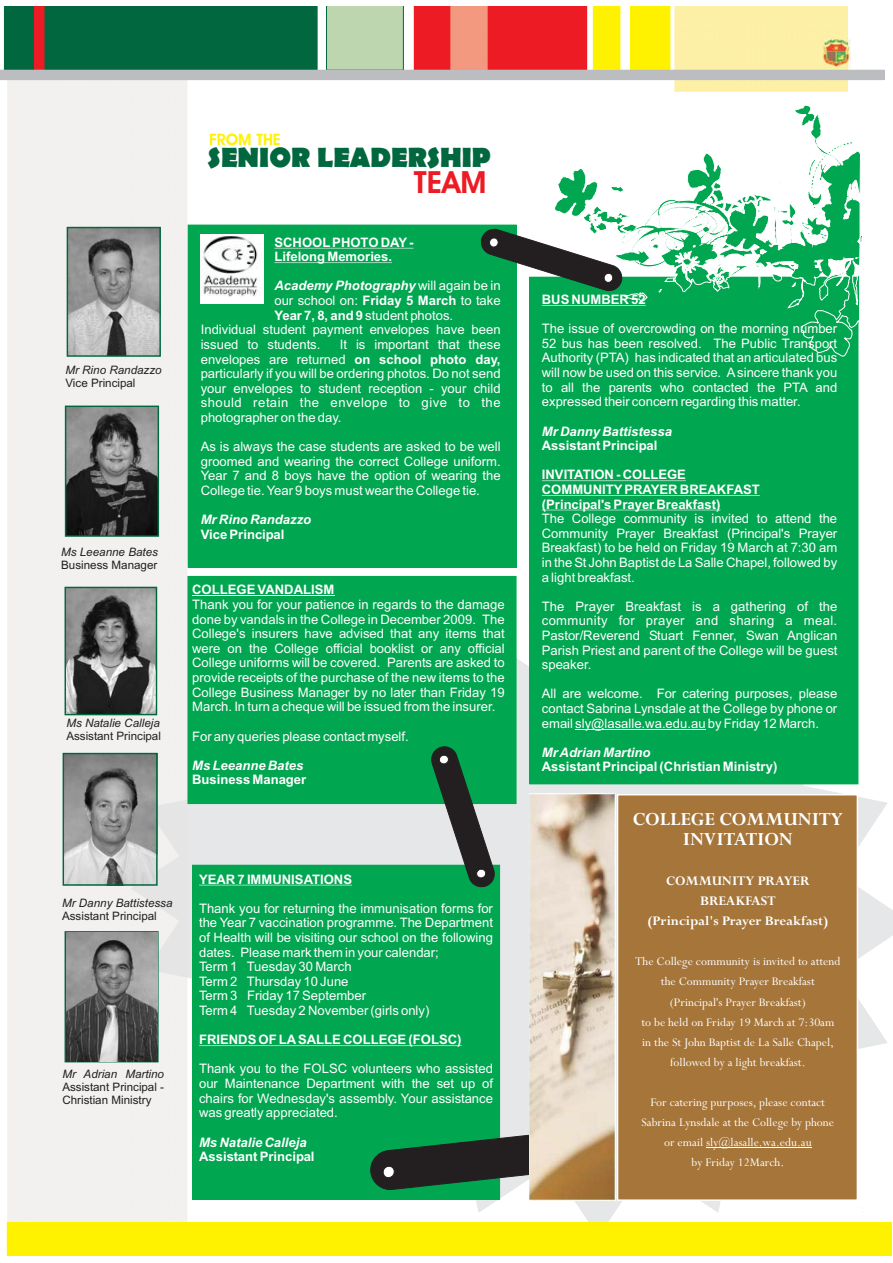
<style>
.page{position:relative;width:893px;height:1263px;background:#fff}
.page>*{position:absolute;margin:0;border:0;box-sizing:border-box;transform-origin:0 0}
.t1{font:700 30.75px "Avant Garde Bk BT";color:#ed1c24}
.t2{font:700 28.05px "Berlin Sans FB";color:#00673e}
.t3{font:700 20.4px/20.1px "Perpetua";color:#fff;text-align:center}
.t4{font:700 15.9px "Avant Garde Bk BT";color:#fff200}
.t5{font:700 14.55px/20.1px "Perpetua";color:#fff;text-align:center}
.t6{font:13.05px/14.5px "Arial";color:#fff;text-align:justify}
.t7{font:13.05px/20.1px "Perpetua";color:#fff;text-align:center}
.t8{font:700 13.05px/14.5px "Arial";color:#fff}
.t9{font:italic 700 13.05px "Arial";color:#fff}
.t10{font:11.55px/13px "Arial";color:#231f20}
.t11{font:italic 11.55px "Arial";color:#231f20}
.s1{font-weight:400;font-style:normal}
.s2{font-weight:700}
</style>
<div class="page">
<svg style="left:286px;top:609px;width:606px;height:627px"></svg>
<div style="left:187px;top:677px;width:365px;height:423px;background:#e6e7e8"></div>
<div style="left:530px;top:277px;width:328px;height:507px;background:#00a650"></div>
<div style="left:188px;top:225px;width:328px;height:342px;background:#00a650"></div>
<div style="left:188px;top:576px;width:328px;height:228px;background:#00a650"></div>
<img style="left:674px;top:80px;width:174px;height:12px">
<div style="left:7px;top:80px;width:180px;height:1143px;background:#f2f1ef"></div>
<div style="left:7px;top:1223px;width:884px;height:33px;background:#fff200"></div>
<svg style="left:0;top:7px;width:884px;height:73px;background:#a09d73"></svg>
<div style="left:192px;top:865px;width:308px;height:334px;background:#00a650"></div>
<div style="left:192px;top:865px;width:308px;height:335px;border:1px solid #00a650"></div>
<svg style="left:370px;top:1129px;width:159px;height:62px"></svg>
<svg style="left:430px;top:746px;width:66px;height:142px"></svg>
<hr style="left:199px;top:885px;width:153px;height:1px;background:#fff">
<hr style="left:199px;top:1045px;width:262px;height:1px;background:#fff">
<div style="left:65px;top:931px;width:94px;height:131px;border:1px solid #00673e"></div>
<img style="left:66px;top:933px;width:92px;height:128px">
<img style="left:69px;top:229px;width:90px;height:126px">
<div style="left:67px;top:227px;width:94px;height:130px;border:1px solid #00673e"></div>
<svg style="left:787px;top:105px;width:73px;height:251px"></svg>
<svg style="left:801px;top:113px;width:14px;height:7px"></svg>
<svg style="left:480px;top:142px;width:382px;height:166px"></svg>
<hr style="left:542px;top:305px;width:104px;height:1px;background:#fff">
<hr style="left:542px;top:481px;width:144px;height:1px;background:#fff">
<hr style="left:542px;top:495px;width:218px;height:1px;background:#fff">
<hr style="left:542px;top:510px;width:178px;height:1px;background:#fff">
<hr style="left:575px;top:729px;width:130px;height:1px;background:#fff">
<img style="left:201px;top:235px;width:63px;height:68px">
<hr style="left:274px;top:248px;width:139px;height:1px;background:#fff">
<hr style="left:274px;top:262px;width:118px;height:1px;background:#fff">
<hr style="left:192px;top:596px;width:142px;height:1px;background:#fff">
<img style="left:529px;top:794px;width:86px;height:406px">
<div style="left:617px;top:795px;width:240px;height:405px;background:#a5753a"></div>
<div style="left:617px;top:794px;width:241px;height:407px;border:1px solid #fff"></div>
<hr style="left:706px;top:1147px;width:105px;height:1px;background:#fff">
<img style="left:67px;top:589px;width:88px;height:124px">
<div style="left:65px;top:587px;width:92px;height:128px;border:1px solid #00673e"></div>
<img style="left:67px;top:408px;width:90px;height:127px">
<div style="left:65px;top:406px;width:94px;height:131px;border:1px solid #00673e"></div>
<img style="left:65px;top:755px;width:91px;height:129px">
<div style="left:63px;top:753px;width:95px;height:133px;border:1px solid #00673e"></div>
<p class="t11" style="left:65px;top:366px;width:98px">Mr Rino Randazzo</p>
<p class="t10" style="left:65px;top:378px;width:72px">Vice Principal</p>
<p class="t11" style="left:61px;top:547px;width:98px">Ms Leeanne Bates</p>
<p class="t10" style="left:61px;top:559px;width:98px">Business Manager</p>
<p class="t11" style="left:66px;top:719px;width:95px">Ms Natalie Calleja</p>
<p class="t10" style="left:66px;top:731px;width:96px">Assistant Principal</p>
<p class="t4" style="left:209px;top:130px;width:73px">FROM THE</p>
<h2 class="t2" style="left:208px;top:141px;width:285px">SENIOR LEADERSHIP</h2>
<h1 class="t1" style="left:414px;top:165px;width:74px">TEAM</h1>
<p class="t8" style="left:274px;top:236px;width:141px">SCHOOL PHOTO DAY -<br>Lifelong Memories.</p>
<p class="t9" style="left:274px;top:281px;width:228px">Academy Photography <span class="s1">will again be in</span></p>
<p class="t6" style="left:274px;top:295px;width:228px">our school on: <span class="s2">Friday 5 March</span> to take</p>
<p class="t6" style="left:274px;top:309px;width:180px"><span class="s2">Year 7, 8, and 9</span> student photos.</p>
<p class="t6" style="left:201px;top:324px;width:301px">Individual student payment envelopes have been</p>
<p class="t6" style="left:201px;top:338px;width:121px">issued to students.</p>
<p class="t6" style="left:201px;top:338px;width:301px;text-indent:139px">It is important that these envelopes are returned <span class="s2">on school photo day, </span>particularly if you will be ordering photos. Do not send your envelopes to student reception - your child should retain the envelope to give to the photographer on the day.</p>
<p class="t6" style="left:201px;top:441px;width:301px">As is always the case students are asked to be well groomed and wearing the correct College uniform.<br>Year 7 and 8 boys have the option of wearing the College tie. Year 9 boys must wear the College tie.</p>
<p class="t9" style="left:201px;top:515px;width:112px">Mr Rino Randazzo</p>
<p class="t8" style="left:201px;top:528px;width:85px">Vice Principal</p>
<p class="t8" style="left:192px;top:584px;width:144px">COLLEGE VANDALISM</p>
<p class="t6" style="left:192px;top:598px;width:314px">Thank you for your patience in regards to the damage done by vandals in the College in December 2009. The College's insurers have advised that any items that were on the College official booklist or any official College uniforms will be covered. Parents are asked to provide receipts of the purchase of the new items to the College Business Manager by no later than Friday 19<br>March. In turn a cheque will be issued from the insurer.</p>
<p class="t6" style="left:192px;top:730px;width:218px">For any queries please contact myself.</p>
<p class="t9" style="left:192px;top:760px;width:113px">Ms Leeanne Bates</p>
<p class="t8" style="left:192px;top:774px;width:116px">Business Manager</p>
<p class="t11" style="left:62px;top:899px;width:112px">Mr Danny Battistessa</p>
<p class="t10" style="left:62px;top:910px;width:96px">Assistant Principal</p>
<p class="t11" style="left:62px;top:1070px;width:103px">Mr Adrian Martino</p>
<p class="t10" style="left:62px;top:1082px;width:103px">Assistant Principal -<br>Christian Ministry</p>
<p class="t8" style="left:199px;top:873px;width:155px">YEAR 7 IMMUNISATIONS</p>
<p class="t6" style="left:199px;top:902px;width:295px;text-align:left">Thank you for returning the immunisation forms for the Year 7 vaccination programme. The Department of Health will be visiting our school on the following dates. Please mark them in your calendar;<br>Term 1 Tuesday 30 March<br>Term 2 Thursday 10 June<br>Term 3 Friday 17 September<br>Term 4 Tuesday 2 November (girls only)</p>
<p class="t8" style="left:199px;top:1034px;width:264px">FRIENDS OF LA SALLE COLLEGE (FOLSC)</p>
<p class="t6" style="left:199px;top:1063px;width:296px">Thank you to the FOLSC volunteers who assisted our Maintenance Department with the set up of chairs for Wednesday's assembly. Your assistance was greatly appreciated.</p>
<p class="t9" style="left:199px;top:1137px;width:109px">Ms Natalie Calleja</p>
<p class="t8" style="left:199px;top:1151px;width:117px">Assistant Principal</p>
<p class="t8" style="left:542px;top:293px;width:105px">BUS NUMBER 52</p>
<p class="t6" style="left:542px;top:323px;width:297px">The issue of overcrowding on the morning number 52 bus has been resolved. The Public Transport Authority (PTA) has indicated that an articulated bus will now be used on this service. A sincere thank you to all the parents who contacted the PTA and expressed their concern regarding this matter.</p>
<p class="t9" style="left:542px;top:426px;width:132px">Mr Danny Battistessa</p>
<p class="t8" style="left:542px;top:440px;width:117px">Assistant Principal</p>
<p class="t8" style="left:542px;top:469px;width:219px">INVITATION - COLLEGE<br>COMMUNITY PRAYER BREAKFAST (Principal's Prayer Breakfast)</p>
<p class="t6" style="left:542px;top:513px;width:297px">The College community is invited to attend the Community Prayer Breakfast (Principal's Prayer Breakfast) to be held on Friday 19 March at 7:30 am in the St John Baptist de La Salle Chapel, followed by a light breakfast.</p>
<p class="t6" style="left:542px;top:600px;width:297px">The Prayer Breakfast is a gathering of the community for prayer and sharing a meal.<br>Pastor/Reverend Stuart Fenner, Swan Anglican Parish Priest and parent of the College will be guest speaker.</p>
<p class="t6" style="left:542px;top:688px;width:297px">All are welcome. For catering purposes, please contact Sabrina Lynsdale at the College by phone or email sly@lasalle.wa.edu.au by Friday 12 March.</p>
<p class="t9" style="left:542px;top:747px;width:110px">Mr Adrian Martino</p>
<p class="t8" style="left:542px;top:761px;width:237px">Assistant Principal (Christian Ministry)</p>
<h3 class="t3" style="left:633px;top:812px;width:212px">COLLEGE COMMUNITY<br>INVITATION</h3>
<p class="t5" style="left:647px;top:873px;width:182px">COMMUNITY PRAYER<br>BREAKFAST<br>(Principal's Prayer Breakfast)</p>
<p class="t7" style="left:635px;top:953px;width:207px">The College community is invited to attend the Community Prayer Breakfast (Principal's Prayer Breakfast)<br>to be held on Friday 19 March at 7:30am in the St John Baptist de La Salle Chapel, followed by a light breakfast.</p>
<p class="t7" style="left:641px;top:1094px;width:194px">For catering purposes, please contact<br>Sabrina Lynsdale at the College by phone or email sly@lasalle.wa.edu.au<br>by Friday 12March.</p>
</div>
